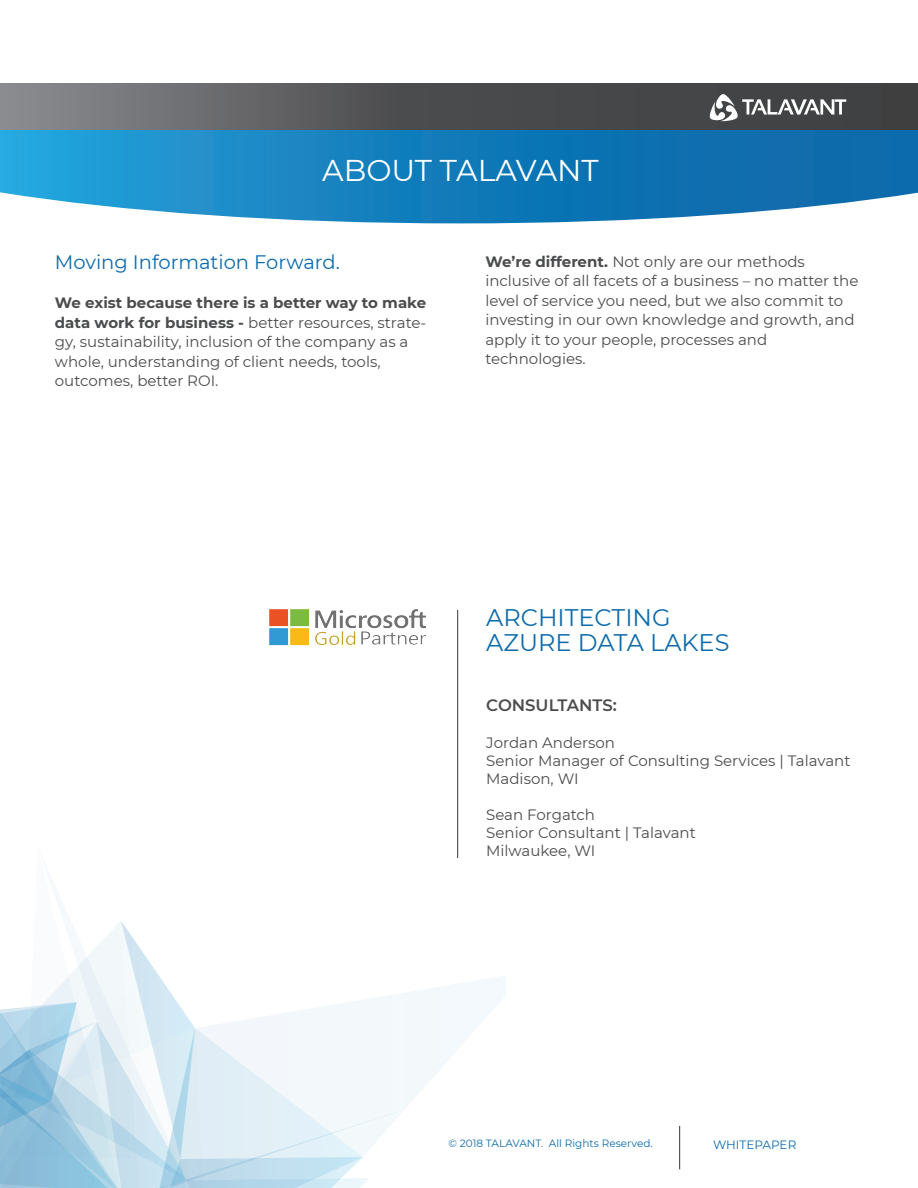
<style>
.page{position:relative;width:918px;height:1188px;background:#fff}
.page>*{position:absolute;margin:0;border:0;box-sizing:border-box;transform-origin:0 0}
.t1{font:30px "Montserrat";color:#fff}
.t2{font:24px/25.5px "Montserrat";color:#0d6bac}
.t3{font:19.5px "Montserrat";color:#0d6bac}
.t4{font:600 16.5px "Montserrat";color:#4b4c4d}
.t5{font:15px/19.5px "Montserrat";color:#4b4c4d}
.t6{font:12px "Montserrat";color:#0d6bac}
.t7{font:10.5px "Montserrat";color:#0d6bac}
.s1{font-weight:700}
</style>
<div class="page">
<svg style="left:0;top:130px;width:918px;height:93px;background:#2c8bc3"></svg>
<svg style="left:0;top:83px;width:918px;height:47px;background:#58595b"></svg>
<svg style="left:708px;top:94px;width:138px;height:27px"></svg>
<hr style="left:679px;top:1126px;width:1px;height:43px;background:#4b4c4d">
<hr style="left:457px;top:610px;width:1px;height:248px;background:#4b4c4d">
<img style="left:269px;top:609px;width:157px;height:37px">
<svg style="left:422px;top:976px;width:84px;height:113px"></svg>
<svg style="left:0;top:921px;width:422px;height:267px"></svg>
<h1 class="t1" style="left:322px;top:150px;width:278px">ABOUT TALAVANT</h1>
<h3 class="t3" style="left:55px;top:249px;width:286px">Moving Information Forward.</h3>
<p class="t5" style="left:55px;top:293px;width:373px"><span class="s1">We exist because there is a better way to make data work for business -</span> better resources, strate&shy;gy, sustainability, inclusion of the company as a whole, understanding of client needs, tools, outcomes, better ROI.</p>
<p class="t5" style="left:485px;top:251px;width:375px"><span class="s1">We’re different.</span> Not only are our methods inclusive of all facets of a business – no matter the level of service you need, but we also commit to investing in our own knowledge and growth, and apply it to your people, processes and technologies.</p>
<h2 class="t2" style="left:486px;top:604px;width:245px">ARCHITECTING<br>AZURE DATA LAKES</h2>
<p class="t4" style="left:486px;top:693px;width:132px">CONSULTANTS:</p>
<p class="t5" style="left:486px;top:734px;width:366px;line-height:18px">Jordan Anderson<br>Senior Manager of Consulting Services | Talavant<br>Madison, WI</p>
<p class="t5" style="left:486px;top:806px;width:211px;line-height:18px">Sean Forgatch<br>Senior Consultant | Talavant<br>Milwaukee, WI</p>
<p class="t7" style="left:449px;top:1136px;width:206px">© 2018 TALAVANT. All Rights Reserved.</p>
<p class="t6" style="left:713px;top:1136px;width:85px">WHITEPAPER</p>
</div>
